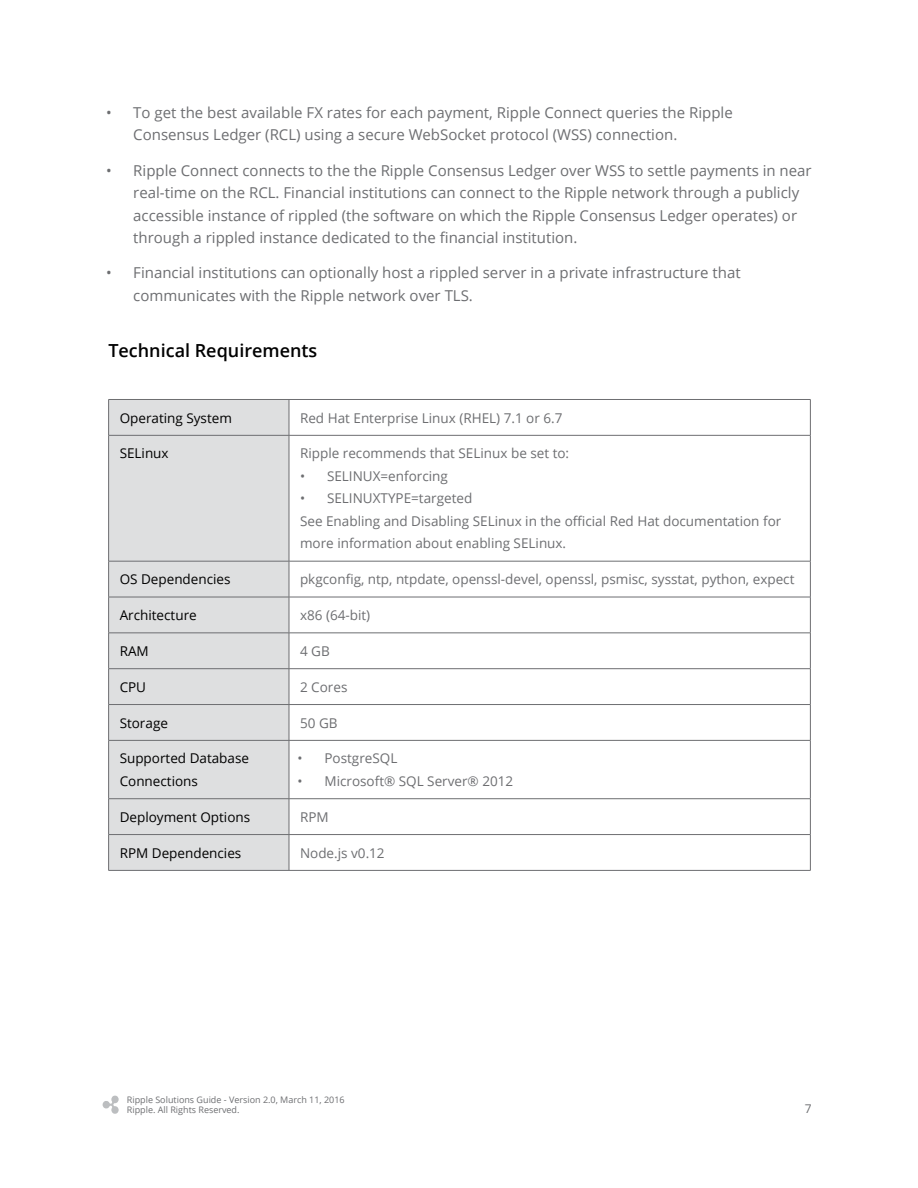
<style>
.page{position:relative;width:918px;height:1188px;background:#fff}
.page>*{position:absolute;margin:0;border:0;box-sizing:border-box;transform-origin:0 0}
.t1{font:600 18px "Open Sans";color:#000}
.t2{font:15px/22.5px "Open Sans";color:#6d6e71}
.t3{font:13.5px/22.5px "Open Sans";color:#6d6e71}
.t4{font:13.5px/22.5px "Open Sans";color:#000}
.t5{font:12px "Open Sans";color:#6d6e71}
.t6{font:9px/10.8px "Open Sans";color:#6d6e71}
</style>
<div class="page">
<svg style="left:103px;top:1095px;width:16px;height:19px"></svg>
<svg style="left:109px;top:400px;width:180px;height:470px;background:#dbdcdd"></svg>
<hr style="left:108px;top:399px;width:181px;height:1px;background:#6d6e71">
<hr style="left:108px;top:400px;width:1px;height:35px;background:#6d6e71">
<hr style="left:289px;top:399px;width:522px;height:1px;background:#6d6e71">
<hr style="left:289px;top:400px;width:1px;height:35px;background:#6d6e71">
<hr style="left:810px;top:400px;width:1px;height:35px;background:#6d6e71">
<hr style="left:108px;top:435px;width:181px;height:1px;background:#6d6e71">
<hr style="left:108px;top:436px;width:1px;height:125px;background:#6d6e71">
<hr style="left:289px;top:435px;width:522px;height:1px;background:#6d6e71">
<hr style="left:289px;top:436px;width:1px;height:125px;background:#6d6e71">
<hr style="left:810px;top:436px;width:1px;height:125px;background:#6d6e71">
<hr style="left:108px;top:561px;width:181px;height:1px;background:#6d6e71">
<hr style="left:108px;top:561px;width:1px;height:36px;background:#6d6e71">
<hr style="left:289px;top:561px;width:522px;height:1px;background:#6d6e71">
<hr style="left:289px;top:561px;width:1px;height:36px;background:#6d6e71">
<hr style="left:810px;top:561px;width:1px;height:36px;background:#6d6e71">
<hr style="left:108px;top:597px;width:181px;height:1px;background:#6d6e71">
<hr style="left:108px;top:597px;width:1px;height:36px;background:#6d6e71">
<hr style="left:289px;top:597px;width:522px;height:1px;background:#6d6e71">
<hr style="left:289px;top:597px;width:1px;height:36px;background:#6d6e71">
<hr style="left:810px;top:597px;width:1px;height:36px;background:#6d6e71">
<hr style="left:108px;top:633px;width:181px;height:1px;background:#6d6e71">
<hr style="left:108px;top:633px;width:1px;height:36px;background:#6d6e71">
<hr style="left:289px;top:633px;width:522px;height:1px;background:#6d6e71">
<hr style="left:289px;top:633px;width:1px;height:36px;background:#6d6e71">
<hr style="left:810px;top:633px;width:1px;height:36px;background:#6d6e71">
<hr style="left:108px;top:668px;width:181px;height:1px;background:#6d6e71">
<hr style="left:108px;top:669px;width:1px;height:35px;background:#6d6e71">
<hr style="left:289px;top:668px;width:522px;height:1px;background:#6d6e71">
<hr style="left:289px;top:669px;width:1px;height:35px;background:#6d6e71">
<hr style="left:810px;top:669px;width:1px;height:35px;background:#6d6e71">
<hr style="left:108px;top:704px;width:181px;height:1px;background:#6d6e71">
<hr style="left:108px;top:705px;width:1px;height:35px;background:#6d6e71">
<hr style="left:289px;top:704px;width:522px;height:1px;background:#6d6e71">
<hr style="left:289px;top:705px;width:1px;height:35px;background:#6d6e71">
<hr style="left:810px;top:705px;width:1px;height:35px;background:#6d6e71">
<hr style="left:108px;top:740px;width:181px;height:1px;background:#6d6e71">
<hr style="left:108px;top:741px;width:1px;height:58px;background:#6d6e71">
<hr style="left:289px;top:740px;width:522px;height:1px;background:#6d6e71">
<hr style="left:289px;top:741px;width:1px;height:58px;background:#6d6e71">
<hr style="left:810px;top:741px;width:1px;height:58px;background:#6d6e71">
<hr style="left:108px;top:798px;width:181px;height:1px;background:#6d6e71">
<hr style="left:108px;top:799px;width:1px;height:35px;background:#6d6e71">
<hr style="left:289px;top:798px;width:522px;height:1px;background:#6d6e71">
<hr style="left:289px;top:799px;width:1px;height:35px;background:#6d6e71">
<hr style="left:810px;top:799px;width:1px;height:35px;background:#6d6e71">
<hr style="left:108px;top:834px;width:181px;height:1px;background:#6d6e71">
<hr style="left:108px;top:835px;width:1px;height:35px;background:#6d6e71">
<hr style="left:289px;top:834px;width:522px;height:1px;background:#6d6e71">
<hr style="left:289px;top:835px;width:1px;height:35px;background:#6d6e71">
<hr style="left:810px;top:835px;width:1px;height:35px;background:#6d6e71">
<hr style="left:108px;top:870px;width:181px;height:1px;background:#6d6e71">
<hr style="left:289px;top:870px;width:522px;height:1px;background:#6d6e71">
<p class="t2" style="left:133px;top:101px;width:601px;text-indent:-27px">• To get the best available FX rates for each payment, Ripple Connect queries the Ripple<br>Consensus Ledger (RCL) using a secure WebSocket protocol (WSS) connection.</p>
<p class="t2" style="left:133px;top:158px;width:680px;text-indent:-27px">• Ripple Connect connects to the the Ripple Consensus Ledger over WSS to settle payments in near real-time on the RCL. Financial institutions can connect to the Ripple network through a publicly accessible instance of rippled (the software on which the Ripple Consensus Ledger operates) or through a rippled instance dedicated to the financial institution.</p>
<p class="t2" style="left:133px;top:261px;width:609px;text-indent:-27px">• Financial institutions can optionally host a rippled server in a private infrastructure that communicates with the Ripple network over TLS.</p>
<p class="t1" style="left:108px;top:338px;width:210px">Technical Requirements</p>
<p class="t4" style="left:120px;top:406px;width:114px">Operating System</p>
<p class="t3" style="left:300px;top:406px;width:264px">Red Hat Enterprise Linux (RHEL) 7.1 or 6.7</p>
<p class="t4" style="left:120px;top:442px;width:50px">SELinux</p>
<p class="t3" style="left:300px;top:442px;width:271px">Ripple recommends that SELinux be set to:</p>
<p class="t3" style="left:300px;top:464px;width:149px">• SELINUX=enforcing</p>
<p class="t3" style="left:300px;top:487px;width:483px">• SELINUXTYPE=targeted<br>See Enabling and Disabling SELinux in the official Red Hat documentation for more information about enabling SELinux.</p>
<p class="t4" style="left:120px;top:568px;width:112px">OS Dependencies</p>
<p class="t3" style="left:300px;top:568px;width:496px">pkgconfig, ntp, ntpdate, openssl-devel, openssl, psmisc, sysstat, python, expect</p>
<p class="t4" style="left:120px;top:604px;width:79px">Architecture</p>
<p class="t3" style="left:300px;top:604px;width:72px">x86 (64-bit)</p>
<p class="t4" style="left:120px;top:639px;width:31px">RAM</p>
<p class="t3" style="left:300px;top:639px;width:31px">4 GB</p>
<p class="t4" style="left:120px;top:675px;width:28px">CPU</p>
<p class="t3" style="left:300px;top:675px;width:49px">2 Cores</p>
<p class="t4" style="left:120px;top:711px;width:50px">Storage</p>
<p class="t3" style="left:300px;top:711px;width:39px">50 GB</p>
<p class="t4" style="left:120px;top:747px;width:131px">Supported Database<br>Connections</p>
<p class="t3" style="left:298px;top:747px;width:101px">• PostgreSQL</p>
<p class="t3" style="left:298px;top:770px;width:217px">• Microsoft® SQL Server® 2012</p>
<p class="t4" style="left:120px;top:805px;width:132px">Deployment Options</p>
<p class="t3" style="left:300px;top:805px;width:30px">RPM</p>
<p class="t4" style="left:120px;top:841px;width:123px">RPM Dependencies</p>
<p class="t3" style="left:300px;top:841px;width:86px">Node.js v0.12</p>
<p class="t6" style="left:127px;top:1094px;width:219px">Ripple Solutions Guide - Version 2.0, March 11, 2016<br>Ripple. All Rights Reserved.</p>
<p class="t5" style="left:805px;top:1101px;width:8px">7</p>
</div>
